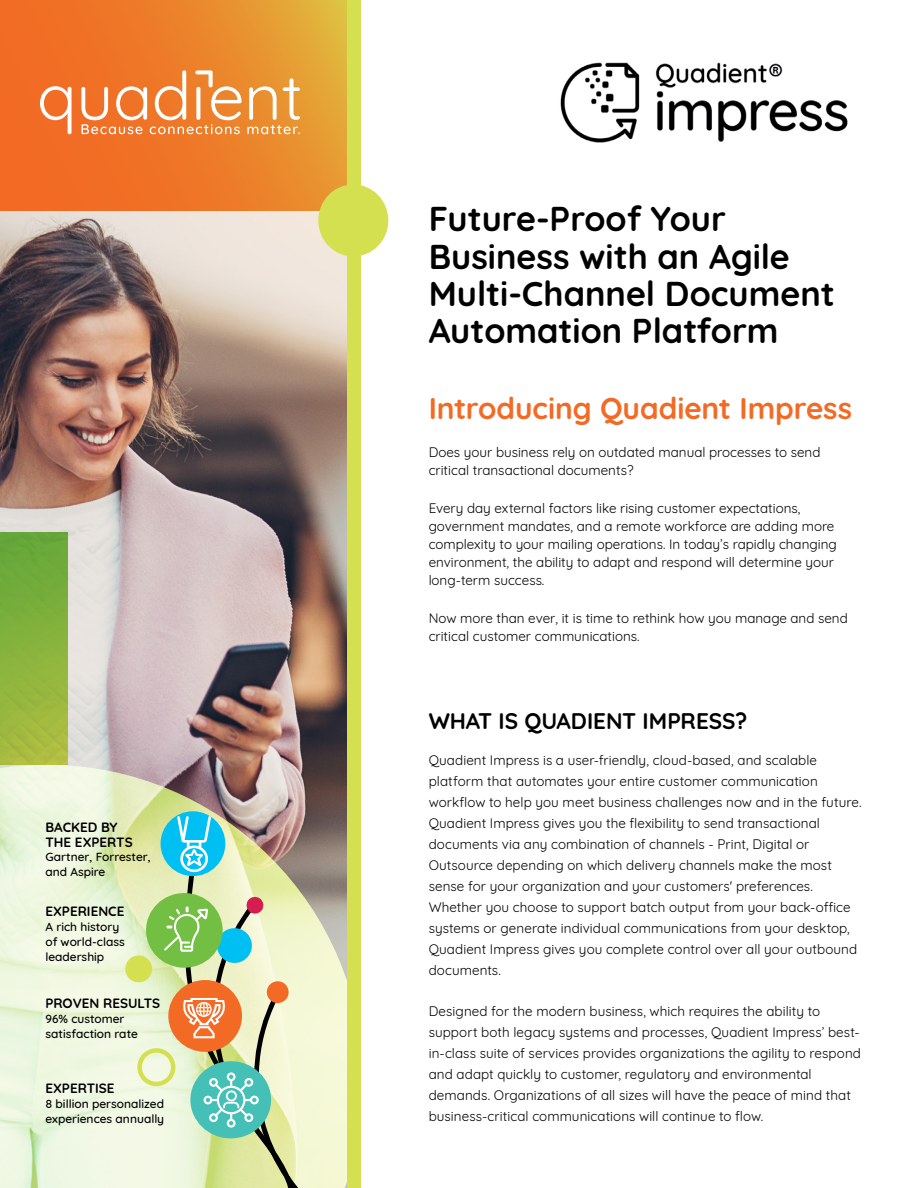
<style>
.page{position:relative;width:918px;height:1188px;background:#fff}
.page>*{position:absolute;margin:0;border:0;box-sizing:border-box;transform-origin:0 0}
.Headline_-_22_pt_BOL{font:700 34.35px/37.3px "Quicksand";color:#000}
.Intro_Text{font:700 29.85px "Quicksand";letter-spacing:-.005em;color:#f26a24}
.t1{font:700 22.5px "Quicksand";letter-spacing:-.005em;color:#000}
.sub-head{font:13.5px/20.9px "Quicksand";letter-spacing:.005em;color:#000}
.Intro_Text-2{font:13.5px/18px "Quicksand";color:#000}
.t2{font:700 13.5px/15px "Quicksand";color:#000}
.t3{font:500 12px/15px "Quicksand";color:#000}
</style>
<div class="page">
<img style="left:560px;top:62px;width:288px;height:81px">
<svg style="left:0;top:0;width:347px;height:211px;background:#ec7f2a"></svg>
<svg style="left:40px;top:86px;width:32px;height:48px"></svg>
<svg style="left:81px;top:70px;width:219px;height:64px;background:#f09854"></svg>
<img style="left:0;top:211px;width:347px;height:554px">
<svg style="left:0;top:765px;width:361px;height:423px;background:#dfe4ce"></svg>
<div style="left:318px;top:184px;width:70px;height:72px;background:#d5e050;border-radius:50%"></div>
<div style="left:161px;top:811px;width:64px;height:65px;background:#00c0f3;border-radius:50%"></div>
<svg style="left:123px;top:816px;width:238px;height:372px;background:#c8d6b1"></svg>
<div style="left:0;top:533px;width:68px;height:232px;background:linear-gradient(to bottom,#62a739,#aebe41)"></div>
<div style="left:347px;top:0;width:13px;height:1188px;background:#d5e050"></div>
<p class="t2" style="left:45px;top:818px;width:89px">BACKED BY<br>THE EXPERTS</p>
<p class="t3" style="left:45px;top:849px;width:107px">Gartner, Forrester, and Aspire</p>
<p class="t2" style="left:45px;top:903px;width:80px">EXPERIENCE</p>
<p class="t3" style="left:45px;top:918px;width:81px">A rich history of world-class leadership</p>
<p class="t2" style="left:45px;top:995px;width:116px">PROVEN RESULTS</p>
<p class="t3" style="left:45px;top:1010px;width:94px">96% customer satisfaction rate</p>
<p class="t2" style="left:45px;top:1079px;width:71px">EXPERTISE</p>
<p class="t3" style="left:45px;top:1095px;width:120px">8 billion personalized experiences annually</p>
<p class="Headline_-_22_pt_BOL" style="left:429px;top:197px;width:408px">Future-Proof Your<br>Business with an Agile<br>Multi-Channel Document<br>Automation Platform</p>
<p class="Intro_Text" style="left:429px;top:383px;width:425px">Introducing Quadient Impress</p>
<p class="Intro_Text-2" style="left:429px;top:442px;width:393px">Does your business rely on outdated manual processes to send critical transactional documents?</p>
<p class="Intro_Text-2" style="left:429px;top:498px;width:410px">Every day external factors like rising customer expectations, government mandates, and a remote workforce are adding more complexity to your mailing operations. In today’s rapidly changing environment, the ability to adapt and respond will determine your long-term success.</p>
<p class="Intro_Text-2" style="left:429px;top:608px;width:421px">Now more than ever, it is time to rethink how you manage and send critical customer communications.</p>
<p class="t1" style="left:429px;top:702px;width:320px">WHAT IS QUADIENT IMPRESS?</p>
<p class="sub-head" style="left:429px;top:749px;width:434px">Quadient Impress is a user-friendly, cloud-based, and scalable platform that automates your entire customer communication workflow to help you meet business challenges now and in the future.<br>Quadient Impress gives you the flexibility to send transactional documents via any combination of channels - Print, Digital or Outsource depending on which delivery channels make the most sense for your organization and your customers' preferences.<br>Whether you choose to support batch output from your back-office systems or generate individual communications from your desktop, Quadient Impress gives you complete control over all your outbound documents.</p>
<p class="sub-head" style="left:429px;top:1000px;width:434px">Designed for the modern business, which requires the ability to support both legacy systems and processes, Quadient Impress’ best&shy;in-class suite of services provides organizations the agility to respond and adapt quickly to customer, regulatory and environmental demands. Organizations of all sizes will have the peace of mind that business-critical communications will continue to flow.</p>
</div>
